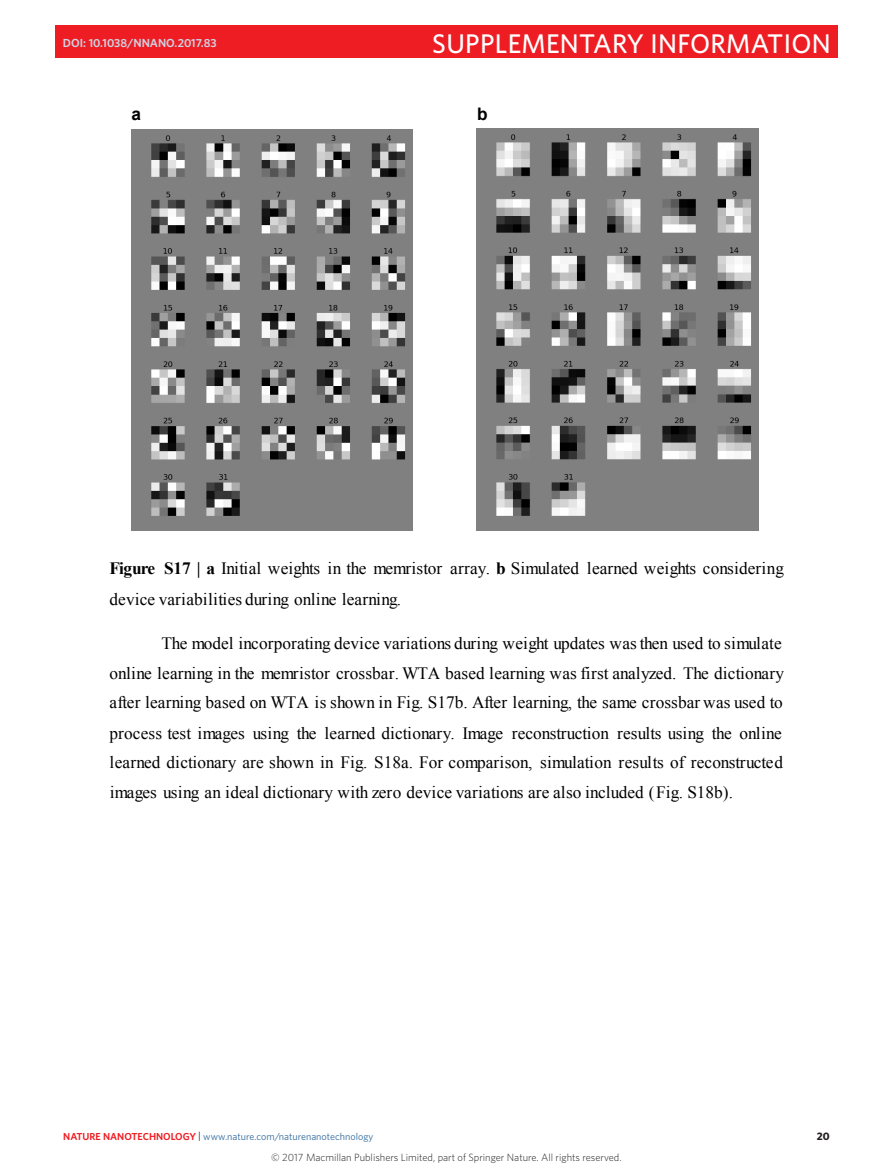
<style>
.page{position:relative;width:893px;height:1174px;background:#fff}
.page>*{position:absolute;margin:0;border:0;box-sizing:border-box;transform-origin:0 0}
.t1{font:500 27px "Whitney";letter-spacing:.01em;color:#fff}
.t2{font:17.25px/29.8px "Times New Roman";letter-spacing:.005em;color:#000}
.t3{font:600 11.7px "Whitney";color:#cfd4e4}
.t4{font:700 10.8px "Whitney";color:#231f20}
.t5{font:300 10.5px "Whitney";color:#231f20}
.t6{font:10.2px "Whitney";color:#316a9f}
.s1{font-weight:700}
.s2{font-weight:600;color:#ee1d23}
.s3{color:#231f20}
</style>
<div class="page">
<img style="left:132px;top:129px;width:280px;height:401px">
<img style="left:477px;top:129px;width:281px;height:401px">
<div style="left:56px;top:25px;width:782px;height:33px;background:#ee1d23"></div>
<p class="t3" style="left:63px;top:35px;width:155px">DOI: 10.1038/NNANO.2017.83</p>
<h1 class="t1" style="left:432px;top:25px;width:400px">SUPPLEMENTARY INFORMATION</h1>
<p class="t2" style="left:110px;top:553px;width:676px;line-height:30.3px"><span class="s1">Figure S17 | a</span> Initial weights in the memristor array. <span class="s1">b</span> Simulated learned weights considering device variabilities during online learning.</p>
<p class="t2" style="left:110px;top:627px;width:676px;text-indent:52px">The model incorporating device variations during weight updates was then used to simulate online learning in the memristor crossbar. WTA based learning was first analyzed. The dictionary after learning based on WTA is shown in Fig. S17b. After learning, the same crossbar was used to process test images using the learned dictionary. Image reconstruction results using the online learned dictionary are shown in Fig. S18a. For comparison, simulation results of reconstructed images using an ideal dictionary with zero device variations are also included (Fig. S18b).</p>
<p class="t6" style="left:63px;top:1129px;width:312px"><span class="s2">NATURE NANOTECHNOLOGY</span> <span class="s3">|</span> www.nature.com/naturenanotechnology</p>
<p class="t4" style="left:817px;top:1128px;width:14px">20</p>
<p class="t5" style="left:271px;top:1150px;width:352px">© 2017 Macmillan Publishers Limited, part of Springer Nature. All rights reserved.</p>
</div>
